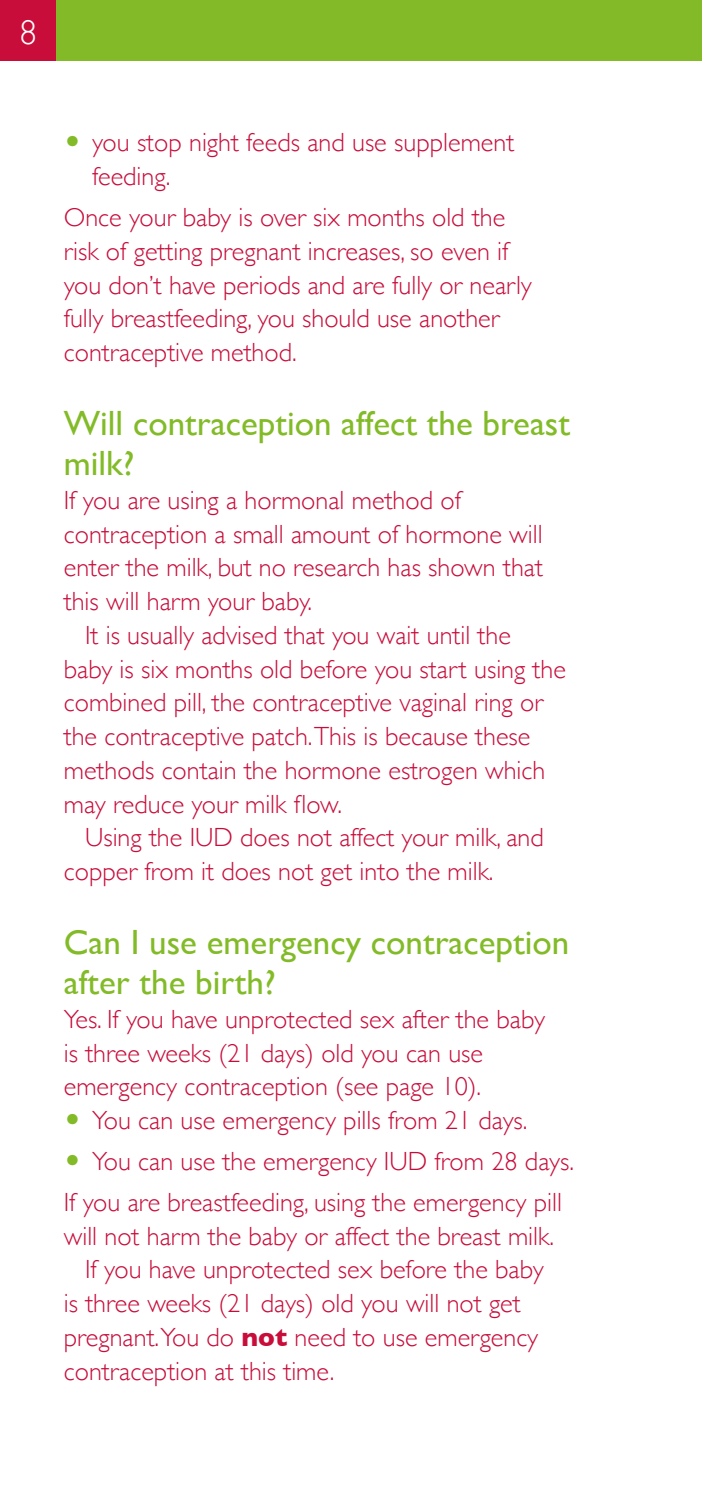
<style>
.page{position:relative;width:702px;height:1489px;background:#fff}
.page>*{position:absolute;margin:0;border:0;box-sizing:border-box;transform-origin:0 0}
.Sub_Header{font:35px/40px "Gill Sans";color:#82bb27}
.t1{font:300 35px "Gill Sans";color:#fff}
.Main_Body_text{font:300 26.25px/33.8px "Gill Sans";color:#c80d3a}
.Man_Body_text_1st_li{font:300 26.25px/33.8px "Gill Sans";color:#c80d3a}
.Main_Body_bullet_poi{font:300 26.25px/33.8px "Gill Sans";color:#c80d3a}
.s1{font-family:"European Pi Three";font-weight:400;color:#82bb27}
.s2{font-weight:700}
</style>
<div class="page">
<div style="left:0;top:0;width:57px;height:60px;background:#c80d3a"></div>
<div style="left:57px;top:0;width:645px;height:60px;background:#82bb27"></div>
<h1 class="t1" style="left:20px;top:5px;width:19px">8</h1>
<p class="Main_Body_bullet_poi" style="left:92px;top:125px;width:423px;text-indent:-28px"><span class="s1">O</span> you stop night feeds and use supplement feeding.</p>
<p class="Main_Body_text" style="left:64px;top:199px;width:469px">Once your baby is over six months old the risk of getting pregnant increases, so even if you don’t have periods and are fully or nearly fully breastfeeding, you should use another contraceptive method.</p>
<p class="Sub_Header" style="left:64px;top:403px;width:507px">Will contraception affect the breast milk?</p>
<p class="Main_Body_text" style="left:64px;top:482px;width:480px">If you are using a hormonal method of contraception a small amount of hormone will enter the milk, but no research has shown that</p>
<p class="Main_Body_text" style="left:64px;top:583px;width:250px">this will harm your baby.</p>
<p class="Man_Body_text_1st_li" style="left:64px;top:617px;width:503px;text-indent:21px">It is usually advised that you wait until the baby is six months old before you start using the combined pill, the contraceptive vaginal ring or the contraceptive patch.This is because these methods contain the hormone estrogen which may reduce your milk flow.</p>
<p class="Man_Body_text_1st_li" style="left:64px;top:819px;width:481px;text-indent:21px">Using the IUD does not affect your milk, and copper from it does not get into the milk.</p>
<p class="Sub_Header" style="left:64px;top:921px;width:507px">Can I use emergency contraception after the birth?</p>
<p class="Main_Body_text" style="left:64px;top:1001px;width:482px">Yes. If you have unprotected sex after the baby</p>
<p class="Main_Body_text" style="left:64px;top:1034px;width:421px">is three weeks (21 days) old you can use emergency contraception (see page 10).</p>
<p class="Main_Body_bullet_poi" style="left:64px;top:1102px;width:465px"><span class="s1">O</span> You can use emergency pills from 21 days.</p>
<p class="Main_Body_bullet_poi" style="left:64px;top:1143px;width:511px"><span class="s1">O</span> You can use the emergency IUD from 28 days.</p>
<p class="Main_Body_text" style="left:64px;top:1183px;width:499px">If you are breastfeeding, using the emergency pill will not harm the baby or affect the breast milk.</p>
<p class="Man_Body_text_1st_li" style="left:64px;top:1251px;width:481px;text-indent:21px">If you have unprotected sex before the baby is three weeks (21 days) old you will not get pregnant.You do <span class="s2">not</span> need to use emergency contraception at this time.</p>
</div>
